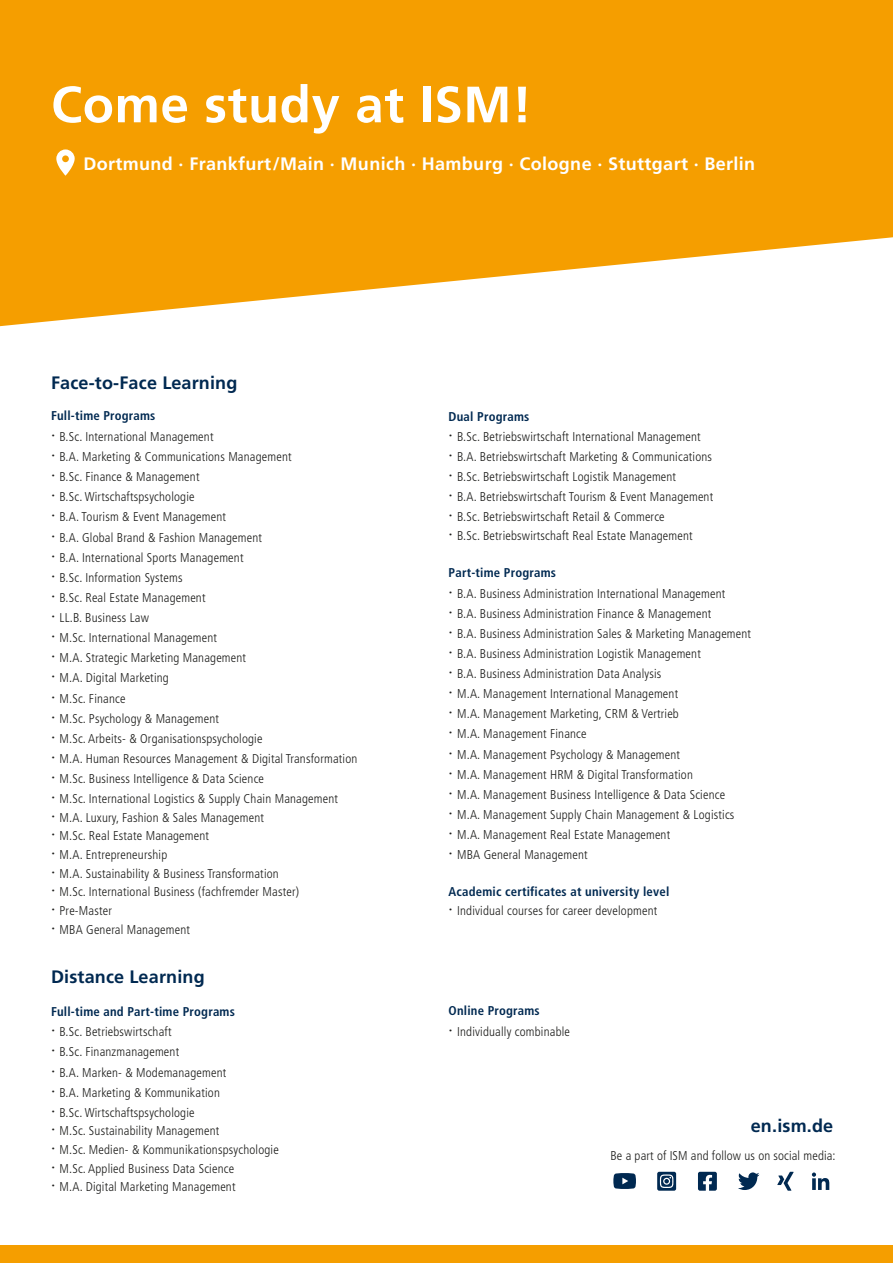
<style>
.page{position:relative;width:893px;height:1263px;background:#fff}
.page>*{position:absolute;margin:0;border:0;box-sizing:border-box;transform-origin:0 0}
.t1{font:700 51px "Frutiger LT Com";letter-spacing:.01em;color:#fff}
.t2{font:700 18px "Frutiger LT Com";letter-spacing:.02em;color:#fff}
.t3{font:700 18px "Frutiger LT Com";letter-spacing:.01em;color:#002951}
.t4{font:300 condensed 12.75px "Frutiger LT Std";letter-spacing:.015em;color:#1d1d1b}
.t5{font:700 condensed 12.75px "Frutiger LT Std";letter-spacing:.015em;color:#002951}
.s1{font-size:18px}
</style>
<div class="page">
<svg style="left:0;top:0;width:893px;height:326px;background:#f6ab22"></svg>
<div style="left:0;top:1246px;width:893px;height:17px;background:#f59e00"></div>
<svg style="left:56px;top:149px;width:19px;height:27px"></svg>
<svg style="left:613px;top:1173px;width:23px;height:16px"></svg>
<svg style="left:738px;top:1172px;width:21px;height:18px"></svg>
<svg style="left:777px;top:1172px;width:17px;height:19px"></svg>
<svg style="left:812px;top:1172px;width:17px;height:18px"></svg>
<svg style="left:698px;top:1172px;width:19px;height:19px"></svg>
<svg style="left:657px;top:1172px;width:19px;height:19px"></svg>
<p class="t1" style="left:51px;top:75px;width:482px">Come study at ISM!</p>
<p class="t2" style="left:83px;top:153px;width:673px">Dortmund · Frankfurt/Main · Munich · Hamburg · Cologne · Stuttgart · Berlin</p>
<p class="t3" style="left:51px;top:372px;width:188px">Face-to-Face Learning</p>
<p class="t5" style="left:51px;top:408px;width:106px">Full-time Programs</p>
<p class="t4" style="left:51px;top:429px;width:164px"><span class="s1">·</span> B.Sc. International Management</p>
<p class="t4" style="left:51px;top:449px;width:242px"><span class="s1">·</span> B.A. Marketing &amp; Communications Management</p>
<p class="t4" style="left:51px;top:469px;width:150px"><span class="s1">·</span> B.Sc. Finance &amp; Management</p>
<p class="t4" style="left:51px;top:490px;width:145px"><span class="s1">·</span> B.Sc. Wirtschaftspsychologie</p>
<p class="t4" style="left:51px;top:510px;width:177px"><span class="s1">·</span> B.A. Tourism &amp; Event Management</p>
<p class="t4" style="left:51px;top:530px;width:213px"><span class="s1">·</span> B.A. Global Brand &amp; Fashion Management</p>
<p class="t4" style="left:51px;top:550px;width:194px"><span class="s1">·</span> B.A. International Sports Management</p>
<p class="t4" style="left:51px;top:570px;width:133px"><span class="s1">·</span> B.Sc. Information Systems</p>
<p class="t4" style="left:51px;top:590px;width:156px"><span class="s1">·</span> B.Sc. Real Estate Management</p>
<p class="t4" style="left:51px;top:610px;width:99px"><span class="s1">·</span> LL.B. Business Law</p>
<p class="t4" style="left:51px;top:630px;width:168px"><span class="s1">·</span> M.Sc. International Management</p>
<p class="t4" style="left:51px;top:651px;width:197px"><span class="s1">·</span> M.A. Strategic Marketing Management</p>
<p class="t4" style="left:51px;top:671px;width:119px"><span class="s1">·</span> M.A. Digital Marketing</p>
<p class="t4" style="left:51px;top:691px;width:76px"><span class="s1">·</span> M.Sc. Finance</p>
<p class="t4" style="left:51px;top:711px;width:169px"><span class="s1">·</span> M.Sc. Psychology &amp; Management</p>
<p class="t4" style="left:51px;top:731px;width:213px"><span class="s1">·</span> M.Sc. Arbeits- &amp; Organisationspsychologie</p>
<p class="t4" style="left:51px;top:751px;width:308px"><span class="s1">·</span> M.A. Human Resources Management &amp; Digital Transformation</p>
<p class="t4" style="left:51px;top:771px;width:214px"><span class="s1">·</span> M.Sc. Business Intelligence &amp; Data Science</p>
<p class="t4" style="left:51px;top:791px;width:289px"><span class="s1">·</span> M.Sc. International Logistics &amp; Supply Chain Management</p>
<p class="t4" style="left:51px;top:810px;width:214px"><span class="s1">·</span> M.A. Luxury, Fashion &amp; Sales Management</p>
<p class="t4" style="left:51px;top:829px;width:160px"><span class="s1">·</span> M.Sc. Real Estate Management</p>
<p class="t4" style="left:51px;top:847px;width:118px"><span class="s1">·</span> M.A. Entrepreneurship</p>
<p class="t4" style="left:51px;top:866px;width:229px"><span class="s1">·</span> M.A. Sustainability &amp; Business Transformation</p>
<p class="t4" style="left:51px;top:885px;width:250px"><span class="s1">·</span> M.Sc. International Business (fachfremder Master)</p>
<p class="t4" style="left:51px;top:903px;width:62px"><span class="s1">·</span> Pre-Master</p>
<p class="t4" style="left:51px;top:922px;width:141px"><span class="s1">·</span> MBA General Management</p>
<p class="t3" style="left:51px;top:966px;width:155px">Distance Learning</p>
<p class="t5" style="left:51px;top:1004px;width:185px">Full-time and Part-time Programs</p>
<p class="t4" style="left:51px;top:1024px;width:122px"><span class="s1">·</span> B.Sc. Betriebswirtschaft</p>
<p class="t4" style="left:51px;top:1045px;width:130px"><span class="s1">·</span> B.Sc. Finanzmanagement</p>
<p class="t4" style="left:51px;top:1065px;width:177px"><span class="s1">·</span> B.A. Marken- &amp; Modemanagement</p>
<p class="t4" style="left:51px;top:1085px;width:170px"><span class="s1">·</span> B.A. Marketing &amp; Kommunikation</p>
<p class="t4" style="left:51px;top:1105px;width:145px"><span class="s1">·</span> B.Sc. Wirtschaftspsychologie</p>
<p class="t4" style="left:51px;top:1124px;width:170px"><span class="s1">·</span> M.Sc. Sustainability Management</p>
<p class="t4" style="left:51px;top:1142px;width:229px"><span class="s1">·</span> M.Sc. Medien- &amp; Kommunikationspsychologie</p>
<p class="t4" style="left:51px;top:1161px;width:185px"><span class="s1">·</span> M.Sc. Applied Business Data Science</p>
<p class="t4" style="left:51px;top:1179px;width:186px"><span class="s1">·</span> M.A. Digital Marketing Management</p>
<p class="t5" style="left:449px;top:409px;width:82px">Dual Programs</p>
<p class="t4" style="left:449px;top:429px;width:254px"><span class="s1">·</span> B.Sc. Betriebswirtschaft International Management</p>
<p class="t4" style="left:449px;top:449px;width:265px"><span class="s1">·</span> B.A. Betriebswirtschaft Marketing &amp; Communications</p>
<p class="t4" style="left:449px;top:470px;width:229px"><span class="s1">·</span> B.Sc. Betriebswirtschaft Logistik Management</p>
<p class="t4" style="left:449px;top:490px;width:266px"><span class="s1">·</span> B.A. Betriebswirtschaft Tourism &amp; Event Management</p>
<p class="t4" style="left:449px;top:510px;width:218px"><span class="s1">·</span> B.Sc. Betriebswirtschaft Retail &amp; Commerce</p>
<p class="t4" style="left:449px;top:528px;width:246px"><span class="s1">·</span> B.Sc. Betriebswirtschaft Real Estate Management</p>
<p class="t5" style="left:449px;top:565px;width:109px">Part-time Programs</p>
<p class="t4" style="left:449px;top:586px;width:278px"><span class="s1">·</span> B.A. Business Administration International Management</p>
<p class="t4" style="left:449px;top:606px;width:264px"><span class="s1">·</span> B.A. Business Administration Finance &amp; Management</p>
<p class="t4" style="left:449px;top:626px;width:304px"><span class="s1">·</span> B.A. Business Administration Sales &amp; Marketing Management</p>
<p class="t4" style="left:449px;top:646px;width:254px"><span class="s1">·</span> B.A. Business Administration Logistik Management</p>
<p class="t4" style="left:449px;top:666px;width:214px"><span class="s1">·</span> B.A. Business Administration Data Analysis</p>
<p class="t4" style="left:449px;top:686px;width:231px"><span class="s1">·</span> M.A. Management International Management</p>
<p class="t4" style="left:449px;top:707px;width:232px"><span class="s1">·</span> M.A. Management Marketing, CRM &amp; Vertrieb</p>
<p class="t4" style="left:449px;top:727px;width:140px"><span class="s1">·</span> M.A. Management Finance</p>
<p class="t4" style="left:449px;top:747px;width:233px"><span class="s1">·</span> M.A. Management Psychology &amp; Management</p>
<p class="t4" style="left:449px;top:767px;width:246px"><span class="s1">·</span> M.A. Management HRM &amp; Digital Transformation</p>
<p class="t4" style="left:449px;top:787px;width:278px"><span class="s1">·</span> M.A. Management Business Intelligence &amp; Data Science</p>
<p class="t4" style="left:449px;top:807px;width:287px"><span class="s1">·</span> M.A. Management Supply Chain Management &amp; Logistics</p>
<p class="t4" style="left:449px;top:827px;width:223px"><span class="s1">·</span> M.A. Management Real Estate Management</p>
<p class="t4" style="left:449px;top:847px;width:141px"><span class="s1">·</span> MBA General Management</p>
<p class="t5" style="left:449px;top:884px;width:222px">Academic certificates at university level</p>
<p class="t4" style="left:449px;top:903px;width:210px"><span class="s1">·</span> Individual courses for career development</p>
<p class="t5" style="left:449px;top:1003px;width:93px">Online Programs</p>
<p class="t4" style="left:449px;top:1024px;width:123px"><span class="s1">·</span> Individually combinable</p>
<p class="t3" style="left:751px;top:1115px;width:84px">en.ism.de</p>
<p class="t4" style="left:610px;top:1149px;width:227px">Be a part of ISM and follow us on social media:</p>
</div>
